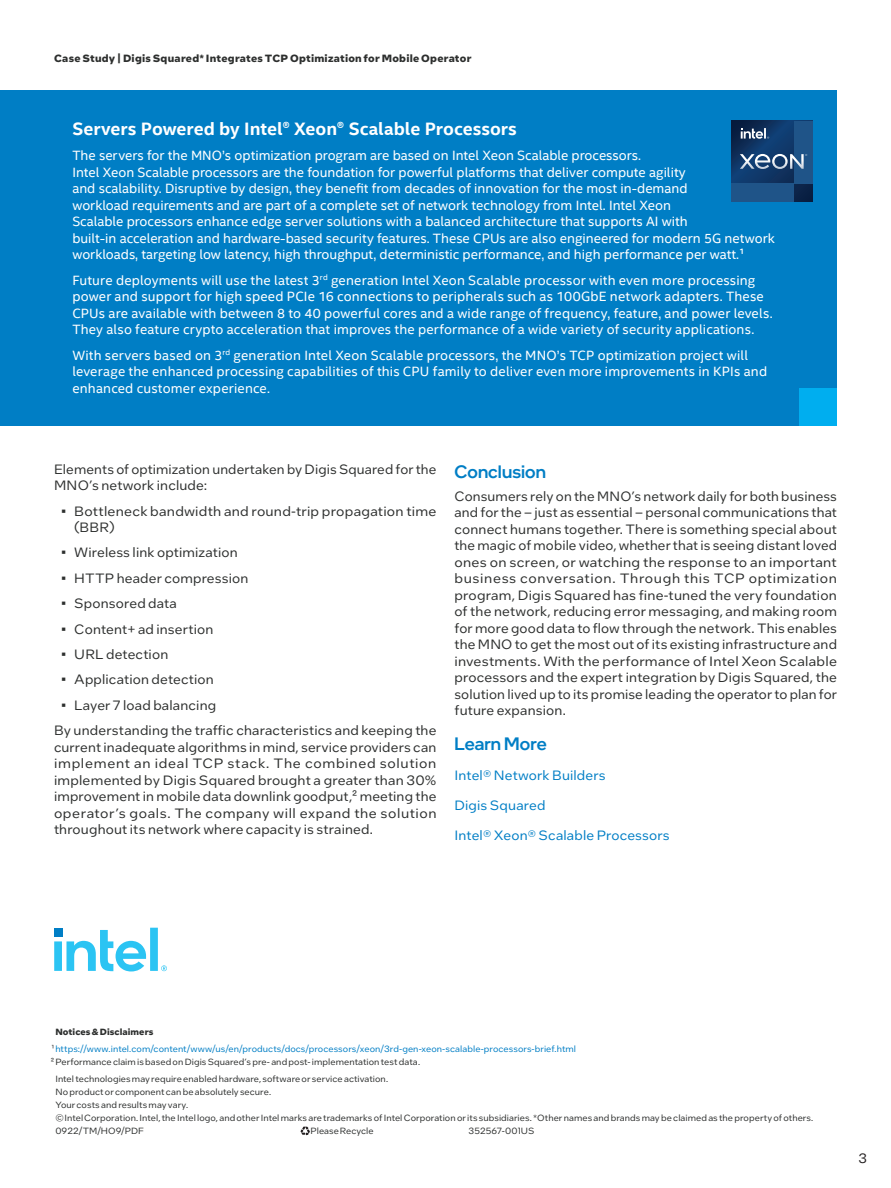
<style>
.page{position:relative;width:891px;height:1188px;background:#fff}
.page>*{position:absolute;margin:0;border:0;box-sizing:border-box;transform-origin:0 0}
.CopyHeaderBlue{font:700 18px "Intel Clear";color:#fff}
.MainCopy___Caption{font:500 18px "Intel One Display";letter-spacing:.005em;color:#007ec5}
.CopyHeaderBlue-2{font:500 18px "Intel One Display";color:#007ec5}
.MainCopy___Caption-2{font:13.5px/16.5px "Intel One Text";letter-spacing:.01em;color:#2d2f2e}
.CopyHeaderBlue-3{font:13.5px/16.5px "Intel Clear";color:#fff}
.MainCopy___Caption-3{font:13.5px "Intel One Text";letter-spacing:.01em;color:#007ec5}
.t1{font:13.5px "Intel One Text";color:#231f20}
.Document_Header{font:700 10.5px "Intel One Text";letter-spacing:.02em;color:#2d2f2e}
.Lgl_-_Footnotes_and{font:9px "Intel One Text";letter-spacing:.005em;color:#2d2f2e}
.Lgl_-_Footnotes_and-2{font:9px "Intel One Text";letter-spacing:.005em;color:#007ec5}
.Lgl_-_Footnotes_and-3{font:700 9px "Intel One Text";letter-spacing:.005em;color:#2d2f2e}
.s1{color:#2d2f2e}
</style>
<div class="page">
<svg style="left:300px;top:1126px;width:10px;height:10px"></svg>
<svg style="left:54px;top:928px;width:113px;height:43px"></svg>
<div style="left:0;top:90px;width:837px;height:336px;background:#007ec5"></div>
<div style="left:800px;top:388px;width:37px;height:38px;background:#00aeef"></div>
<svg style="left:732px;top:121px;width:81px;height:81px;background:#0e3260"></svg>
<div style="left:794px;top:121px;width:19px;height:62px;background:#1f5488"></div>
<div style="left:732px;top:183px;width:62px;height:19px;background:#1f5488"></div>
<svg style="left:741px;top:128px;width:28px;height:11px"></svg>
<svg style="left:740px;top:154px;width:67px;height:15px"></svg>
<p class="Document_Header" style="left:54px;top:51px;width:419px">Case Study | Digis Squared* Integrates TCP Optimization for Mobile Operator</p>
<p class="CopyHeaderBlue" style="left:72px;top:116px;width:446px">Servers Powered by Intel® Xeon® Scalable Processors</p>
<p class="CopyHeaderBlue-3" style="left:72px;top:147px;width:704px">The servers for the MNO’s optimization program are based on Intel Xeon Scalable processors.<br>Intel Xeon Scalable processors are the foundation for powerful platforms that deliver compute agility<br>and scalability. Disruptive by design, they benefit from decades of innovation for the most in-demand<br>workload requirements and are part of a complete set of network technology from Intel. Intel Xeon<br>Scalable processors enhance edge server solutions with a balanced architecture that supports AI with<br>built-in acceleration and hardware-based security features. These CPUs are also engineered for modern 5G network workloads, targeting low latency, high throughput, deterministic performance, and high performance per watt.¹</p>
<p class="CopyHeaderBlue-3" style="left:72px;top:271px;width:702px">Future deployments will use the latest 3<sup>rd</sup> generation Intel Xeon Scalable processor with even more processing power and support for high speed PCIe 16 connections to peripherals such as 100GbE network adapters. These CPUs are available with between 8 to 40 powerful cores and a wide range of frequency, feature, and power levels.<br>They also feature crypto acceleration that improves the performance of a wide variety of security applications.</p>
<p class="CopyHeaderBlue-3" style="left:72px;top:346px;width:696px">With servers based on 3<sup>rd</sup> generation Intel Xeon Scalable processors, the MNO’s TCP optimization project will leverage the enhanced processing capabilities of this CPU family to deliver even more improvements in KPIs and enhanced customer experience.</p>
<p class="MainCopy___Caption-2" style="left:54px;top:460px;width:384px">Elements of optimization undertaken by Digis Squared for the<br>MNO’s network include:</p>
<p class="MainCopy___Caption-2" style="left:74px;top:502px;width:364px;text-indent:-14px">• Bottleneck bandwidth and round-trip propagation time (BBR)</p>
<p class="MainCopy___Caption-2" style="left:61px;top:544px;width:178px">• Wireless link optimization</p>
<p class="MainCopy___Caption-2" style="left:61px;top:569px;width:189px">• HTTP header compression</p>
<p class="MainCopy___Caption-2" style="left:61px;top:595px;width:118px">• Sponsored data</p>
<p class="MainCopy___Caption-2" style="left:61px;top:620px;width:154px">• Content+ ad insertion</p>
<p class="MainCopy___Caption-2" style="left:61px;top:646px;width:109px">• URL detection</p>
<p class="MainCopy___Caption-2" style="left:61px;top:671px;width:154px">• Application detection</p>
<p class="MainCopy___Caption-2" style="left:61px;top:696px;width:157px">• Layer 7 load balancing</p>
<p class="MainCopy___Caption-2" style="left:54px;top:722px;width:384px;text-align:justify">By understanding the traffic characteristics and keeping the current inadequate algorithms in mind, service providers can implement an ideal TCP stack. The combined solution implemented by Digis Squared brought a greater than 30% improvement in mobile data downlink goodput,² meeting the operator’s goals. The company will expand the solution throughout its network where capacity is strained.</p>
<p class="MainCopy___Caption" style="left:454px;top:460px;width:93px">Conclusion</p>
<p class="MainCopy___Caption-2" style="left:454px;top:487px;width:384px;text-align:justify">Consumers rely on the MNO’s network daily for both business and for the – just as essential – personal communications that connect humans together. There is something special about the magic of mobile video, whether that is seeing distant loved ones on screen, or watching the response to an important business conversation. Through this TCP optimization program, Digis Squared has fine-tuned the very foundation of the network, reducing error messaging, and making room for more good data to flow through the network. This enables the MNO to get the most out of its existing infrastructure and investments. With the performance of Intel Xeon Scalable processors and the expert integration by Digis Squared, the solution lived up to its promise leading the operator to plan for future expansion.</p>
<p class="CopyHeaderBlue-2" style="left:454px;top:733px;width:94px">Learn More</p>
<p class="MainCopy___Caption-3" style="left:454px;top:767px;width:153px">Intel® Network Builders</p>
<p class="MainCopy___Caption-3" style="left:454px;top:797px;width:92px">Digis Squared</p>
<p class="MainCopy___Caption-3" style="left:454px;top:827px;width:217px">Intel® Xeon® Scalable Processors</p>
<p class="Lgl_-_Footnotes_and-3" style="left:55px;top:1026px;width:100px">Notices &amp; Disclaimers</p>
<p class="Lgl_-_Footnotes_and-2" style="left:52px;top:1043px;width:526px"><span class="s1">¹</span>https://www.intel.com/content/www/us/en/products/docs/processors/xeon/3rd-gen-xeon-scalable-processors-brief.html</p>
<p class="Lgl_-_Footnotes_and" style="left:51px;top:1056px;width:371px">²Performance claim is based on Digis Squared’s pre- and post- implementation test data.</p>
<p class="Lgl_-_Footnotes_and" style="left:55px;top:1072px;width:334px">Intel technologies may require enabled hardware, software or service activation.</p>
<p class="Lgl_-_Footnotes_and" style="left:55px;top:1086px;width:217px">No product or component can be absolutely secure.</p>
<p class="Lgl_-_Footnotes_and" style="left:55px;top:1099px;width:134px">Your costs and results may vary.</p>
<p class="Lgl_-_Footnotes_and" style="left:55px;top:1112px;width:760px">© Intel Corporation. Intel, the Intel logo, and other Intel marks are trademarks of Intel Corporation or its subsidiaries. *Other names and brands may be claimed as the property of others.</p>
<p class="Lgl_-_Footnotes_and" style="left:55px;top:1125px;width:90px">0922/TM/HO9/PDF</p>
<p class="Lgl_-_Footnotes_and" style="left:311px;top:1125px;width:65px">Please Recycle</p>
<p class="Lgl_-_Footnotes_and" style="left:469px;top:1125px;width:67px">352567-001US</p>
<p class="t1" style="left:858px;top:1150px;width:10px">3</p>
</div>
